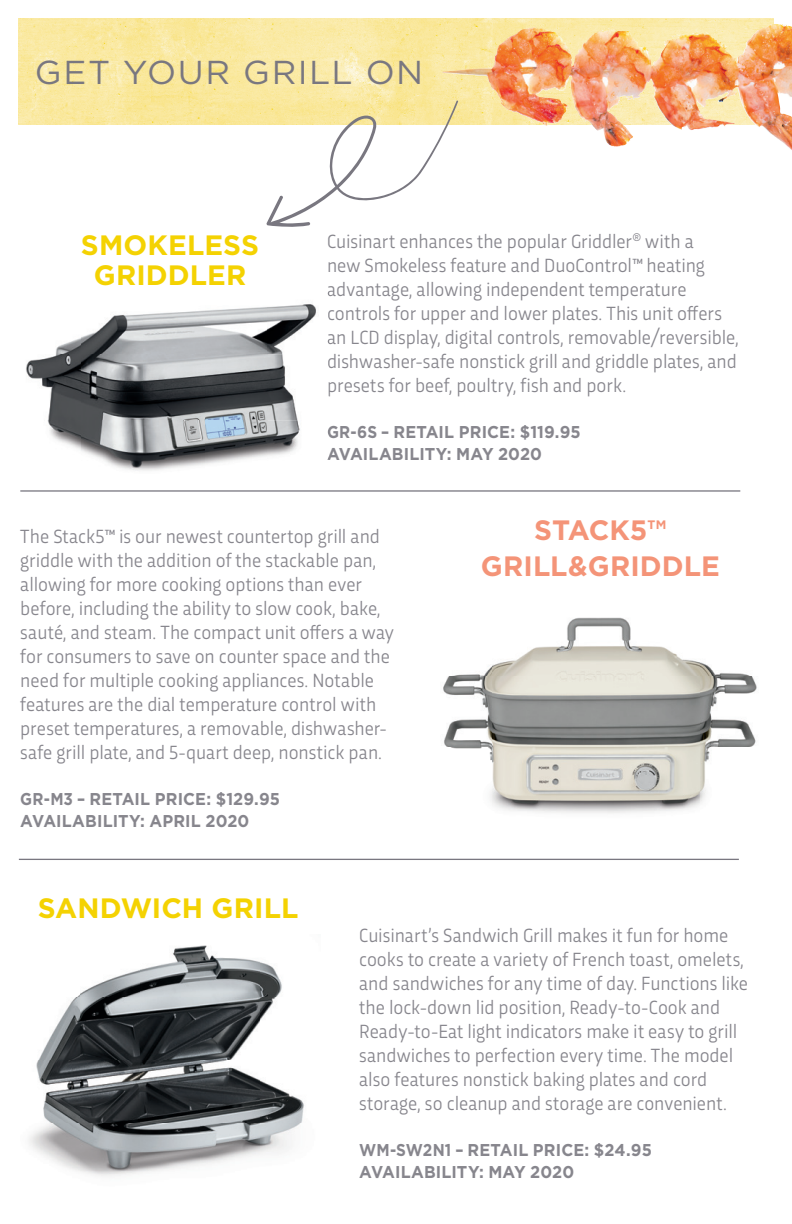
<style>
.page{position:relative;width:792px;height:1224px;background:#fff}
.page>*{position:absolute;margin:0;border:0;box-sizing:border-box;transform-origin:0 0}
.t1{font:33.2px "Gotham";letter-spacing:.045em;color:#797780}
.t2{font:700 28px/30px "Gotham";letter-spacing:.005em;color:#f4d202;text-align:center}
.t3{font:700 28px/36px "Gotham";letter-spacing:.005em;color:#f49478;text-align:center}
.t4{font:20px/24px "Trasandina";color:#87868d;scale:.95 1}
.t5{font:700 17.2px/22px "Gotham";letter-spacing:.005em;color:#87868d;scale:.89 1}
</style>
<div class="page">
<img style="left:18px;top:18px;width:756px;height:107px">
<img style="left:670px;top:24px;width:113px;height:39px">
<svg style="left:266px;top:100px;width:192px;height:127px"></svg>
<img style="left:29px;top:945px;width:275px;height:231px">
<img style="left:443px;top:617px;width:314px;height:197px">
<hr style="left:20px;top:490px;width:720px;height:2px;background:#797780">
<hr style="left:19px;top:859px;width:720px;height:1px;background:#797780">
<img style="left:26px;top:293px;width:303px;height:178px">
<svg style="left:328px;top:306px;width:1px;height:42px"></svg>
<svg style="left:328px;top:354px;width:1px;height:18px"></svg>
<svg style="left:328px;top:426px;width:1px;height:12px"></svg>
<svg style="left:327px;top:448px;width:2px;height:12px"></svg>
<h1 class="t1" style="left:35px;top:51px;width:390px">GET YOUR GRILL ON</h1>
<h2 class="t2" style="left:81px;top:230px;width:180px">SMOKELESS<br>GRIDDLER</h2>
<p class="t4" style="left:327px;top:228px;width:435px">Cuisinart enhances the popular Griddler<sup>®</sup> with a<br>new Smokeless feature and DuoControl™ heating advantage, allowing independent temperature controls for upper and lower plates. This unit offers an LCD display, digital controls, removable/reversible, dishwasher-safe nonstick grill and griddle plates, and presets for beef, poultry, fish and pork.</p>
<p class="t5" style="left:327px;top:421px;width:287px">GR-6S – RETAIL PRICE: $119.95<br>AVAILABILITY: MAY 2020</p>
<p class="t4" style="left:20px;top:522px;width:395px">The Stack5™ is our newest countertop grill and griddle with the addition of the stackable pan, allowing for more cooking options than ever before, including the ability to slow cook, bake, sauté, and steam. The compact unit offers a way for consumers to save on counter space and the need for multiple cooking appliances. Notable features are the dial temperature control with preset temperatures, a removable, dishwasher&shy;safe grill plate, and 5-quart deep, nonstick pan.</p>
<p class="t5" style="left:20px;top:787px;width:293px">GR-M3 – RETAIL PRICE: $129.95<br>AVAILABILITY: APRIL 2020</p>
<h2 class="t2" style="left:38px;top:892px;width:262px">SANDWICH GRILL</h2>
<h2 class="t3" style="left:481px;top:512px;width:240px">STACK5™<br>GRILL&amp;GRIDDLE</h2>
<p class="t4" style="left:359px;top:922px;width:411px">Cuisinart’s Sandwich Grill makes it fun for home cooks to create a variety of French toast, omelets, and sandwiches for any time of day. Functions like the lock-down lid position, Ready-to-Cook and Ready-to-Eat light indicators make it easy to grill sandwiches to perfection every time. The model also features nonstick baking plates and cord storage, so cleanup and storage are convenient.</p>
<p class="t5" style="left:359px;top:1139px;width:330px">WM-SW2N1 – RETAIL PRICE: $24.95<br>AVAILABILITY: MAY 2020</p>
</div>
